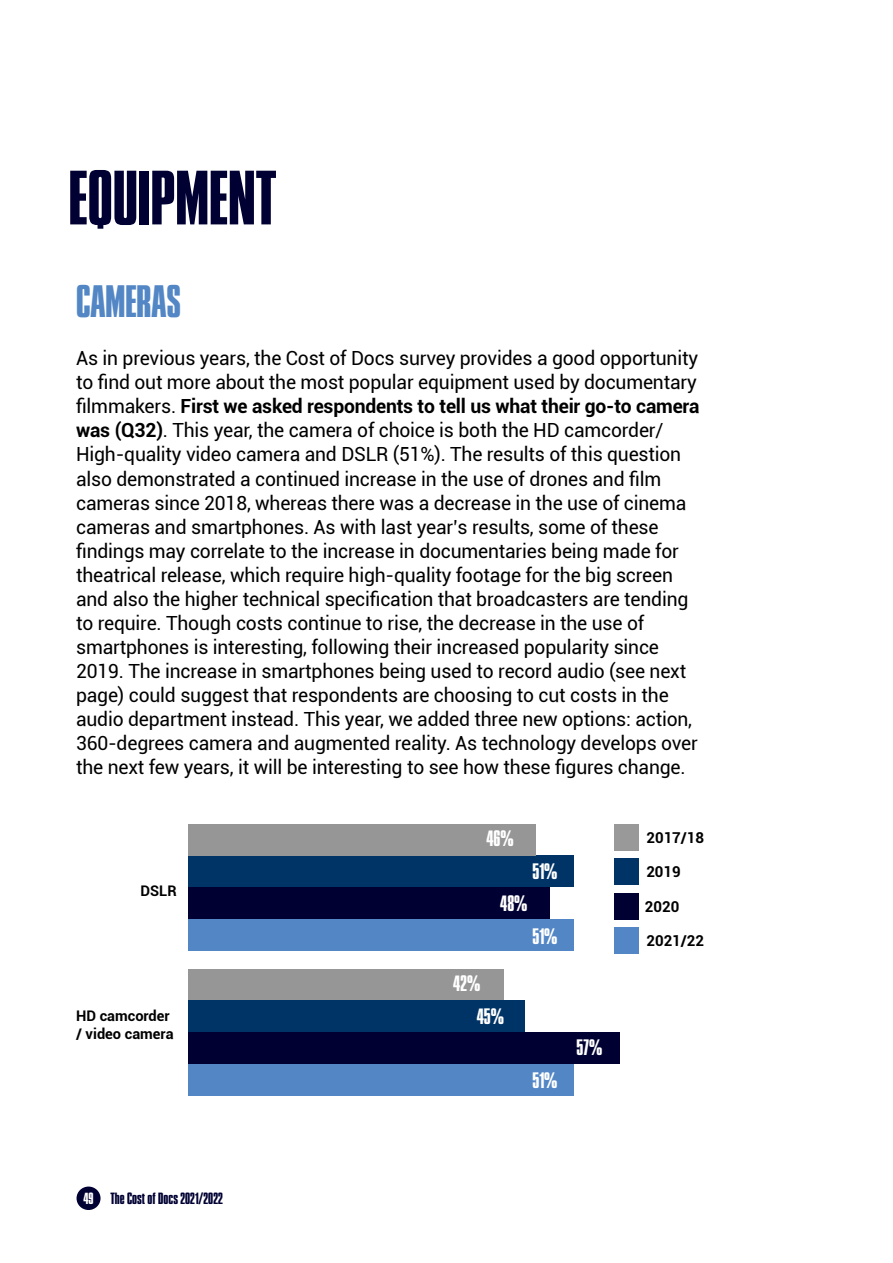
<style>
.page{position:relative;width:893px;height:1263px;background:#fff}
.page>*{position:absolute;margin:0;border:0;box-sizing:border-box;transform-origin:0 0}
.t1{font:66px "Press Gothic W01";color:#003}
.t2{font:39px "Press Gothic W01";color:#5286c5}
.t3{font:19.5px/24px "Roboto";letter-spacing:-.01em;color:#000}
.t4{font:19.2px/33px "Press Gothic W01";color:#fff}
.t5{font:700 15px "Roboto";color:#000}
.t6{font:700 14.7px/17.5px "Roboto";color:#000}
.t7{font:13.95px "Press Gothic W01";color:#003}
.s1{font-weight:700}
.s2{color:#fff}
</style>
<div class="page">
<div style="left:188px;top:887px;width:362px;height:32px;background:#003"></div>
<div style="left:188px;top:855px;width:386px;height:32px;background:#036"></div>
<div style="left:188px;top:824px;width:348px;height:31px;background:#969696"></div>
<div style="left:188px;top:1032px;width:432px;height:32px;background:#003"></div>
<div style="left:188px;top:969px;width:316px;height:31px;background:#969696"></div>
<div style="left:188px;top:1000px;width:337px;height:32px;background:#036"></div>
<div style="left:188px;top:919px;width:386px;height:32px;background:#5286c5"></div>
<div style="left:188px;top:1064px;width:386px;height:32px;background:#5286c5"></div>
<div style="left:614px;top:893px;width:25px;height:26px;background:#003"></div>
<div style="left:614px;top:858px;width:25px;height:27px;background:#036"></div>
<div style="left:614px;top:824px;width:25px;height:26px;background:#999"></div>
<div style="left:614px;top:927px;width:25px;height:27px;background:#5286c5"></div>
<div style="left:77px;top:1186px;width:24px;height:24px;background:#003;border-radius:50%"></div>
<h1 class="t1" style="left:69px;top:155px;width:210px">EQUIPMENT</h1>
<h2 class="t2" style="left:76px;top:276px;width:107px">CAMERAS</h2>
<p class="t3" style="left:76px;top:346px;width:625px">As in previous years, the Cost of Docs survey provides a good opportunity to find out more about the most popular equipment used by documentary filmmakers. <span class="s1">First we asked respondents to tell us what their go-to camera was (Q32)</span>. This year, the camera of choice is both the HD camcorder/ High-quality video camera and DSLR (51%). The results of this question also demonstrated a continued increase in the use of drones and film cameras since 2018, whereas there was a decrease in the use of cinema cameras and smartphones. As with last year’s results, some of these findings may correlate to the increase in documentaries being made for theatrical release, which require high-quality footage for the big screen and also the higher technical specification that broadcasters are tending to require. Though costs continue to rise, the decrease in the use of smartphones is interesting, following their increased popularity since 2019. The increase in smartphones being used to record audio (see next page) could suggest that respondents are choosing to cut costs in the audio department instead. This year, we added three new options: action, 360-degrees camera and augmented reality. As technology develops over the next few years, it will be interesting to see how these figures change.</p>
<p class="t6" style="left:140px;top:881px;width:38px">DSLR</p>
<p class="t6" style="left:76px;top:1006px;width:99px">HD camcorder / video camera</p>
<p class="t7" style="left:83px;top:1189px;width:141px"><span class="s2">49</span> The Cost of Docs 2021/2022</p>
<p class="t4" style="left:486px;top:821px;width:29px">46%</p>
<p class="t4" style="left:532px;top:854px;width:27px">51%</p>
<p class="t4" style="left:500px;top:886px;width:29px">48%</p>
<p class="t4" style="left:477px;top:966px;width:29px;text-indent:-23px">42%<br>45%</p>
<p class="t4" style="left:532px;top:919px;width:27px">51%</p>
<p class="t4" style="left:532px;top:1063px;width:27px">51%</p>
<p class="t4" style="left:577px;top:1030px;width:27px">57%</p>
<p class="t5" style="left:646px;top:827px;width:59px">2017/18</p>
<p class="t5" style="left:646px;top:861px;width:36px">2019</p>
<p class="t5" style="left:645px;top:896px;width:36px">2020</p>
<p class="t5" style="left:646px;top:930px;width:59px">2021/22</p>
</div>
